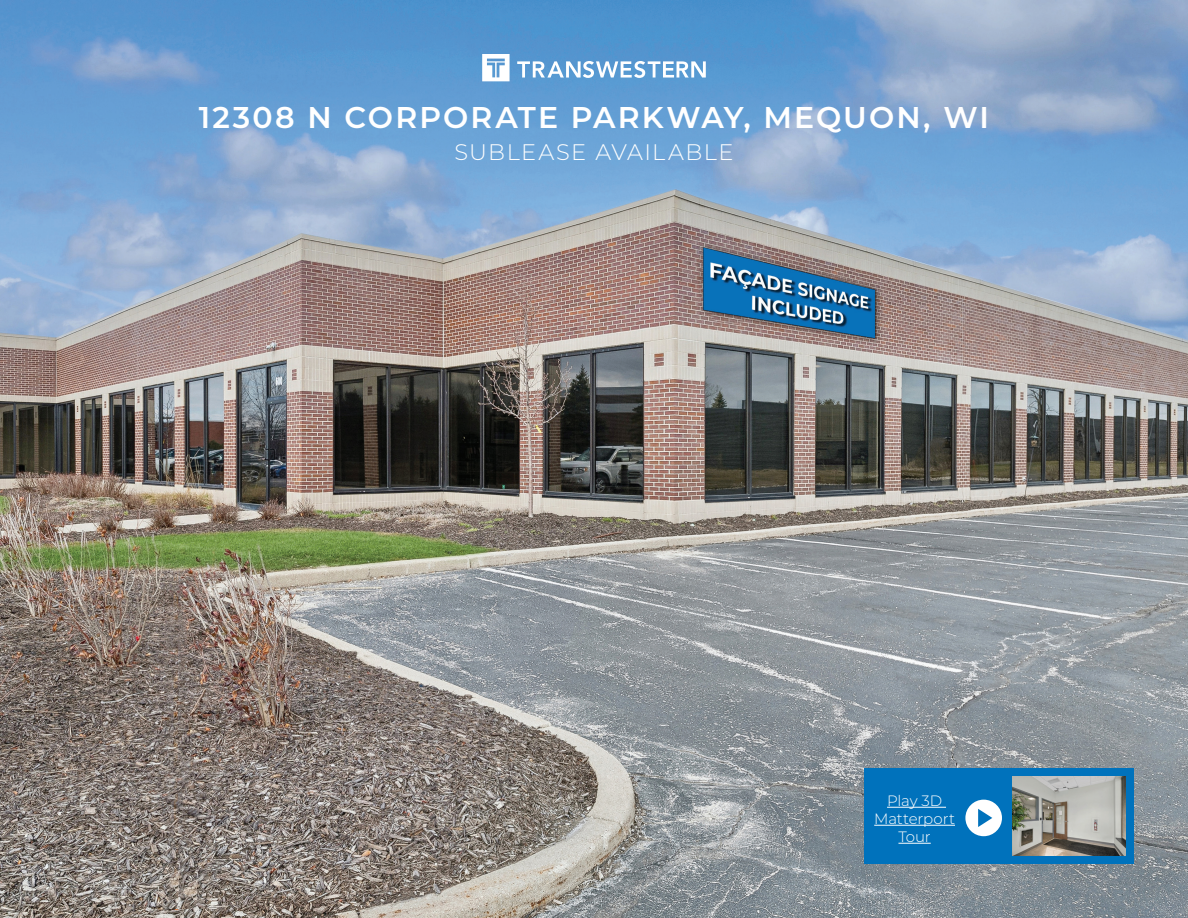
<style>
.page{position:relative;width:1188px;height:918px;background:#fff}
.page>*{position:absolute;margin:0;border:0;box-sizing:border-box;transform-origin:0 0}
.t1{font:600 30px "Montserrat";letter-spacing:.07em;color:#fff}
.t2{font:300 22.5px "Montserrat";letter-spacing:.065em;color:#fff}
.t3{font:300 15px/18px "Montserrat";letter-spacing:-.01em;color:#fff;text-align:center}
</style>
<div class="page">
<img style="left:0;top:0;width:1188px;height:918px">
<svg style="left:482px;top:54px;width:28px;height:27px"></svg>
<svg style="left:517px;top:61px;width:189px;height:17px"></svg>
<div style="left:864px;top:769px;width:270px;height:95px;background:#0072bc"></div>
<hr style="left:887px;top:807px;width:59px;height:1px;background:#fff">
<hr style="left:874px;top:825px;width:81px;height:1px;background:#fff">
<hr style="left:898px;top:843px;width:33px;height:1px;background:#fff">
<img style="left:1012px;top:777px;width:114px;height:79px">
<div style="left:965px;top:800px;width:37px;height:36px;background:#fff;border-radius:50%"></div>
<svg style="left:978px;top:809px;width:14px;height:18px"></svg>
<p class="t1" style="left:199px;top:96px;width:792px">12308 N CORPORATE PARKWAY, MEQUON, WI</p>
<p class="t2" style="left:455px;top:137px;width:280px">SUBLEASE AVAILABLE</p>
<p class="t3" style="left:874px;top:791px;width:82px">Play 3D<br>Matterport<br>Tour</p>
</div>
